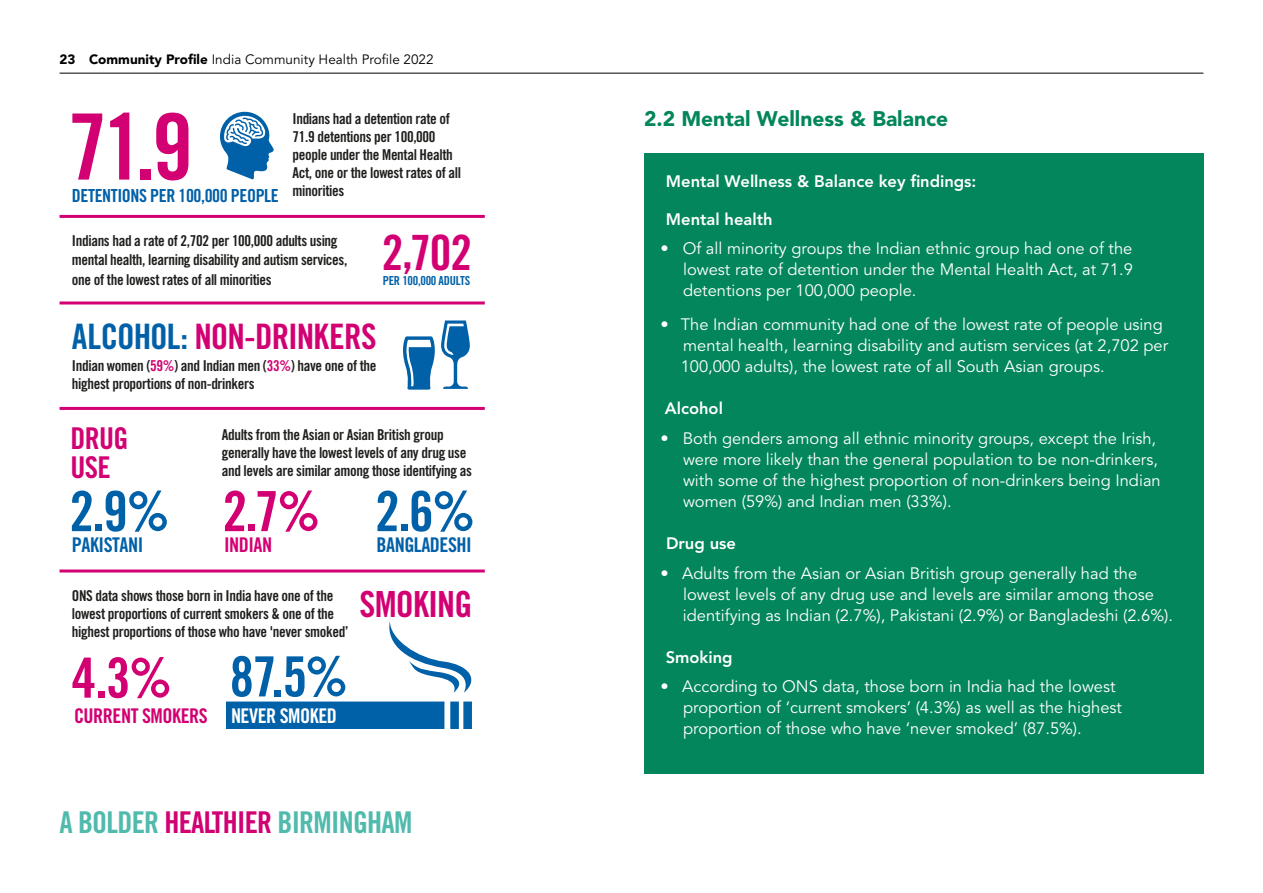
<style>
.page{position:relative;width:1263px;height:893px;background:#fff}
.page>*{position:absolute;margin:0;border:0;box-sizing:border-box;transform-origin:0 0}
.t1{font:91.5px "Trade Gothic LT Pro Bd Cn 20";color:#d20072}
.t2{font:55.5px "Trade Gothic LT Pro Bd Cn 20";color:#0060a8}
.t3{font:55.5px "Trade Gothic LT Pro Bd Cn 20";color:#d20072}
.t4{font:48.6px "Trade Gothic LT Pro Bd Cn 20";color:#d20072}
.t5{font:36px "Trade Gothic LT Pro Bd Cn 20";color:#d20072}
.t6{font:35.1px "Trade Gothic LT Pro Bd Cn 20";color:#d20072}
.t7{font:30px "Trade Gothic LT Pro Bd Cn 20";letter-spacing:-.025em;color:#50baad}
.t8{font:30px/28.5px "Trade Gothic LT Pro Bd Cn 20";color:#d20072}
.t9{font:900 21px "Avenir LT Pro";color:#03865b}
.t10{font:20.25px "Trade Gothic LT Pro Bd Cn 20";letter-spacing:-.025em;color:#0060a8}
.t11{font:20.25px "Trade Gothic LT Pro Bd Cn 20";letter-spacing:-.025em;color:#d20072}
.t12{font:20.25px "Trade Gothic LT Pro Bd Cn 20";color:#fff}
.t13{font:18px "Trade Gothic LT Pro Bd Cn 20";letter-spacing:-.025em;color:#0060a8}
.t14{font:16.5px/21px "Avenir LT Pro";color:#fff}
.H5{font:800 16.5px "Avenir LT Pro";color:#fff}
.t15{font:15px/18px "Trade Gothic LT Pro Bd Cn 20";letter-spacing:-.025em;color:#1e1e1c}
.t16{font:13.5px "Avenir LT Pro";color:#000}
.t17{font:12.45px "Trade Gothic LT Pro Bd Cn 20";letter-spacing:-.025em;color:#0060a8}
.s1{font-weight:900}
.s2{color:#0060a8}
.s3{color:#d20072}
</style>
<div class="page">
<hr style="left:60px;top:73px;width:1143px;height:1px;background:#000">
<div style="left:644px;top:153px;width:559px;height:621px;background:#03865b"></div>
<hr style="left:60px;top:215px;width:425px;height:3px;background:#d20072">
<hr style="left:60px;top:301px;width:425px;height:3px;background:#d20072">
<hr style="left:60px;top:407px;width:425px;height:3px;background:#d20072">
<hr style="left:60px;top:569px;width:425px;height:3px;background:#d20072">
<svg style="left:403px;top:320px;width:67px;height:70px"></svg>
<svg style="left:226px;top:621px;width:246px;height:108px"></svg>
<svg style="left:220px;top:112px;width:54px;height:67px"></svg>
<p class="t16" style="left:60px;top:51px;width:376px"><span class="s1">23 Community Profile</span> India Community Health Profile 2022</p>
<p class="t1" style="left:67px;top:91px;width:127px">71.9</p>
<p class="t15" style="left:293px;top:110px;width:170px">Indians had a detention rate of<br>71.9 detentions per 100,000 people under the Mental Health<br>Act, one or the lowest rates of all minorities</p>
<p class="t4" style="left:382px;top:223px;width:92px">2 702</p>
<p class="t13" style="left:72px;top:184px;width:208px">DETENTIONS PER 100,000 PEOPLE</p>
<p class="t15" style="left:72px;top:230px;width:277px;line-height:19.5px">Indians had a rate of 2,702 per 100,000 adults using mental health, learning disability and autism services, one of the lowest rates of all minorities</p>
<p class="t4" style="left:402px;top:221px;width:12px">,</p>
<p class="t17" style="left:383px;top:273px;width:89px">PER 100,000 ADULTS</p>
<p class="t6" style="left:72px;top:315px;width:306px"><span class="s2">ALCOHOL:</span> NON-DRINKERS</p>
<p class="t15" style="left:72px;top:357px;width:306px">Indian women (<span class="s3">59%</span>) and Indian men (<span class="s3">33%</span>) have one of the highest proportions of non-drinkers</p>
<p class="t8" style="left:70px;top:424px;width:59px">DRUG<br>USE</p>
<p class="t15" style="left:222px;top:426px;width:252px">Adults from the Asian or Asian British group generally have the lowest levels of any drug use and levels are similar among those identifying as</p>
<p class="t2" style="left:69px;top:478px;width:407px">2.9% <span class="s3">2.7%</span> 2.6%</p>
<p class="t10" style="left:72px;top:532px;width:73px">PAKISTANI</p>
<p class="t11" style="left:224px;top:532px;width:50px">INDIAN</p>
<p class="t10" style="left:377px;top:532px;width:97px">BANGLADESHI</p>
<p class="t15" style="left:72px;top:586px;width:278px">ONS data shows those born in India have one of the lowest proportions of current smokers &amp; one of the highest proportions of those who have 'never smoked’</p>
<p class="t3" style="left:72px;top:644px;width:102px">4.3%</p>
<p class="t11" style="left:74px;top:703px;width:135px">CURRENT SMOKERS</p>
<p class="t2" style="left:229px;top:643px;width:120px">87.5%</p>
<p class="t12" style="left:231px;top:703px;width:107px">NEVER SMOKED</p>
<p class="t5" style="left:360px;top:582px;width:114px">SMOKING</p>
<h3 class="t7" style="left:60px;top:804px;width:354px">A BOLDER <span class="s3">HEALTHIER</span> BIRMINGHAM</h3>
<h2 class="t9" style="left:644px;top:106px;width:306px">2.2 Mental Wellness &amp; Balance</h2>
<h3 class="H5" style="left:666px;top:171px;width:312px">Mental Wellness &amp; Balance key findings:</h3>
<h3 class="H5" style="left:666px;top:209px;width:108px">Mental health</h3>
<p class="t14" style="left:683px;top:238px;width:451px;text-align:justify;text-indent:-23px">• Of all minority groups the Indian ethnic group had one of the lowest rate of detention under the Mental Health Act, at 71.9 detentions per 100,000 people.</p>
<p class="t14" style="left:681px;top:314px;width:489px;text-indent:-20px">• The Indian community had one of the lowest rate of people using mental health, learning disability and autism services (at 2,702 per<br>100,000 adults), the lowest rate of all South Asian groups.</p>
<h3 class="H5" style="left:665px;top:399px;width:60px">Alcohol</h3>
<p class="t14" style="left:683px;top:428px;width:479px;text-indent:-23px">• Both genders among all ethnic minority groups, except the Irish, were more likely than the general population to be non-drinkers, with some of the highest proportion of non-drinkers being Indian women (59%) and Indian men (33%).</p>
<h3 class="H5" style="left:666px;top:534px;width:71px">Drug use</h3>
<p class="t14" style="left:683px;top:563px;width:492px;text-indent:-23px">• Adults from the Asian or Asian British group generally had the lowest levels of any drug use and levels are similar among those identifying as Indian (2.7%), Pakistani (2.9%) or Bangladeshi (2.6%).</p>
<h3 class="H5" style="left:666px;top:647px;width:68px">Smoking</h3>
<p class="t14" style="left:683px;top:676px;width:440px;text-indent:-23px">• According to ONS data, those born in India had the lowest proportion of ‘current smokers’ (4.3%) as well as the highest proportion of those who have ‘never smoked’ (87.5%).</p>
</div>
